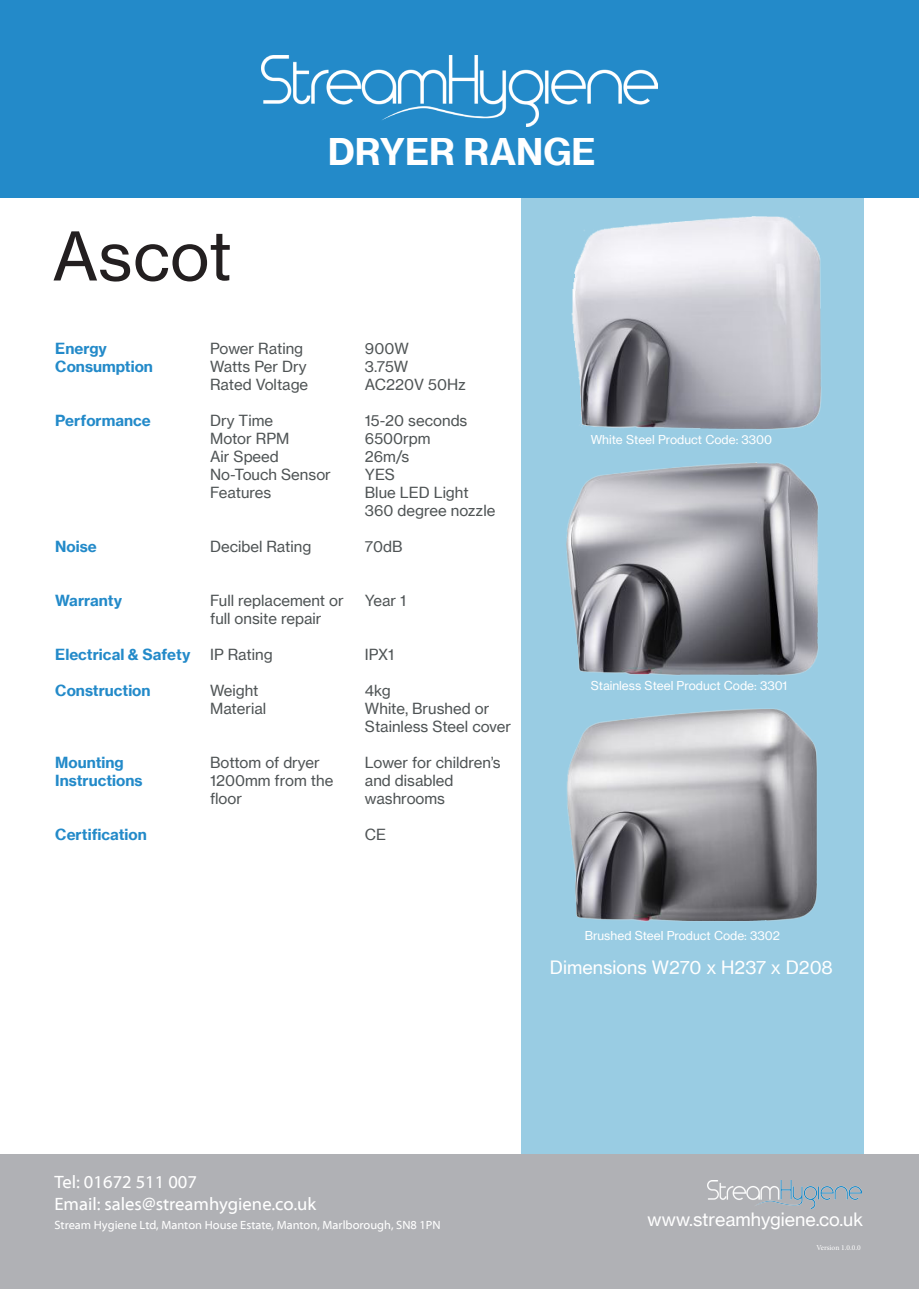
<style>
.page{position:relative;width:919px;height:1289px;background:#fff}
.page>*{position:absolute;margin:0;border:0;box-sizing:border-box;transform-origin:0 0}
.t1{font:66px "N Haas Grotesk TX Pro";color:#231f20}
.t2{font:700 36px "N Haas Grotesk TX Pro";color:#fff}
.t3{font:18px "N Haas Grotesk TX Pro";color:#fff}
.t4{font:18px "Myriad Web Pro";color:#fff}
.t5{font:15px/18px "N Haas Grotesk TX Pro";color:#4f5455}
.t6{font:700 15px "N Haas Grotesk TX Pro";color:#238ac9}
.t7{font:12px "N Haas Grotesk TX Pro";color:#fff}
.t8{font:12px "Myriad Web Pro";color:#fff}
.t9{font:7.5px "Minion Pro";letter-spacing:-.005em;color:#fff}
</style>
<div class="page">
<div style="left:521px;top:0;width:342px;height:1288px;background:#99cce3"></div>
<div style="left:0;top:0;width:918px;height:198px;background:#238ac9"></div>
<div style="left:0;top:1154px;width:918px;height:134px;background:#b0b1b5"></div>
<img style="left:707px;top:1180px;width:154px;height:28px">
<img style="left:261px;top:55px;width:396px;height:72px">
<img style="left:566px;top:462px;width:252px;height:213px">
<img style="left:567px;top:708px;width:250px;height:213px">
<img style="left:571px;top:217px;width:250px;height:212px">
<p class="t1" style="left:52px;top:216px;width:181px">Ascot</p>
<h2 class="t2" style="left:328px;top:129px;width:269px">DRYER RANGE</h2>
<p class="t6" style="left:55px;top:339px;width:53px">Energy</p>
<p class="t6" style="left:55px;top:357px;width:99px">Consumption</p>
<p class="t6" style="left:55px;top:411px;width:97px">Performance</p>
<p class="t6" style="left:55px;top:537px;width:43px">Noise</p>
<p class="t6" style="left:55px;top:591px;width:68px">Warranty</p>
<p class="t6" style="left:55px;top:645px;width:137px">Electrical &amp; Safety</p>
<p class="t6" style="left:55px;top:681px;width:97px">Construction</p>
<p class="t6" style="left:55px;top:753px;width:70px">Mounting</p>
<p class="t6" style="left:55px;top:771px;width:89px">Instructions</p>
<p class="t6" style="left:55px;top:825px;width:93px">Certification</p>
<p class="t5" style="left:210px;top:340px;width:94px">Power Rating</p>
<p class="t5" style="left:210px;top:358px;width:98px">Watts Per Dry</p>
<p class="t5" style="left:210px;top:376px;width:100px">Rated Voltage</p>
<p class="t5" style="left:210px;top:412px;width:64px">Dry Time</p>
<p class="t5" style="left:210px;top:430px;width:81px">Motor RPM</p>
<p class="t5" style="left:210px;top:448px;width:70px">Air Speed</p>
<p class="t5" style="left:210px;top:466px;width:122px">No-Touch Sensor</p>
<p class="t5" style="left:210px;top:484px;width:63px">Features</p>
<p class="t5" style="left:210px;top:538px;width:103px">Decibel Rating</p>
<p class="t5" style="left:210px;top:592px;width:135px">Full replacement or full onsite repair</p>
<p class="t5" style="left:210px;top:646px;width:64px">IP Rating</p>
<p class="t5" style="left:210px;top:682px;width:50px">Weight</p>
<p class="t5" style="left:210px;top:700px;width:58px">Material</p>
<p class="t5" style="left:210px;top:754px;width:125px">Bottom of dryer<br>1200mm from the floor</p>
<p class="t5" style="left:365px;top:340px;width:45px">900W</p>
<p class="t5" style="left:365px;top:358px;width:45px">3.75W</p>
<p class="t5" style="left:365px;top:376px;width:102px">AC220V 50Hz</p>
<p class="t5" style="left:365px;top:412px;width:104px">15-20 seconds</p>
<p class="t5" style="left:365px;top:430px;width:67px">6500rpm</p>
<p class="t5" style="left:365px;top:448px;width:46px">26m/s</p>
<p class="t5" style="left:365px;top:466px;width:32px">YES</p>
<p class="t5" style="left:365px;top:484px;width:105px">Blue LED Light</p>
<p class="t5" style="left:365px;top:502px;width:132px">360 degree nozzle</p>
<p class="t5" style="left:365px;top:538px;width:39px">70dB</p>
<p class="t5" style="left:365px;top:592px;width:43px">Year 1</p>
<p class="t5" style="left:365px;top:646px;width:31px">IPX1</p>
<p class="t5" style="left:365px;top:682px;width:27px">4kg</p>
<p class="t5" style="left:365px;top:700px;width:148px">White, Brushed or<br>Stainless Steel cover</p>
<p class="t5" style="left:365px;top:754px;width:137px">Lower for children’s and disabled</p>
<p class="t5" style="left:365px;top:790px;width:82px">washrooms</p>
<p class="t5" style="left:365px;top:826px;width:23px">CE</p>
<p class="t7" style="left:590px;top:432px;width:183px">White Steel Product Code: 3300</p>
<p class="t7" style="left:590px;top:678px;width:198px">Stainless Steel Product Code: 3301</p>
<p class="t7" style="left:584px;top:928px;width:197px">Brushed Steel Product Code: 3302</p>
<p class="t3" style="left:550px;top:956px;width:284px">Dimensions W270 x H237 x D208</p>
<p class="t4" style="left:54px;top:1172px;width:144px">Tel: 01672 511 007</p>
<p class="t4" style="left:54px;top:1193px;width:263px">Email: sales@streamhygiene.co.uk</p>
<p class="t8" style="left:54px;top:1218px;width:388px">Stream Hygiene Ltd, Manton House Estate, Manton, Marlborough, SN8 1PN</p>
<p class="t3" style="left:647px;top:1208px;width:217px">www.streamhygiene.co.uk</p>
<p class="t9" style="left:816px;top:1242px;width:46px">Version 1.0.0.0</p>
</div>
